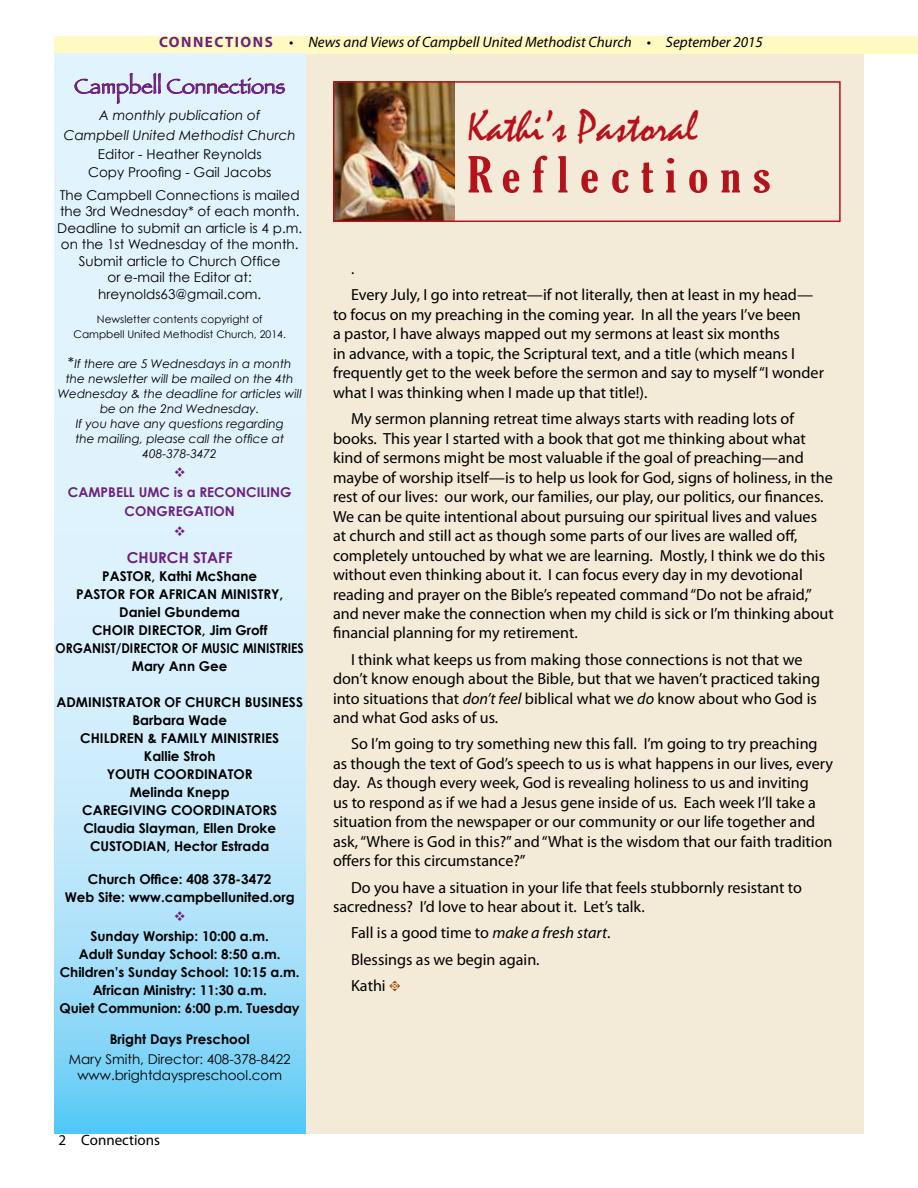
<style>
.page{position:relative;width:918px;height:1188px;background:#fff}
.page>*{position:absolute;margin:0;border:0;box-sizing:border-box;transform-origin:0 0}
.t1{font:extra-condensed 48px "Gloucester";letter-spacing:.2em;color:#b5121b;scale:1.25 1}
.t2{font:45px "Mistral";color:#b5121b}
.t3{font:21px "Papyrus";color:#6c217f}
.t4{font:16.2px/19.5px "Myriad Pro";color:#000}
.t5{font:15.75px "Myriad Pro";color:#000}
.t6{font:italic 15px "Myriad Pro";color:#000}
.t7{font:15px "Myriad Pro";color:#000}
.t8{font:700 15px "Century Gothic";color:#6c217f}
.t9{font:700 13.5px/18px "Century Gothic";color:#000;text-align:center}
.t10{font:13.5px/16.5px "Century Gothic";color:#000;text-align:center}
.t11{font:italic 13.5px/19.5px "Century Gothic";color:#000;text-align:center}
.t12{font:700 13.5px/19.5px "Century Gothic";color:#6c217f;text-align:center}
.t13{font:italic 12px/15px "Century Gothic";color:#000;text-align:center}
.t14{font:10.5px/15px "Century Gothic";color:#000;text-align:center}
.s1{font-weight:700;font-style:normal;color:#6c217f}
.s2{font-style:normal;font-size:15px}
.s3{font-style:italic}
.s4{font-family:"Type Embellishments One Let Plain";font-size:15px;color:#994708}
</style>
<div class="page">
<div style="left:55px;top:36px;width:863px;height:18px;background:#fffac2"></div>
<div style="left:306px;top:54px;width:558px;height:1080px;background:#f3ead7"></div>
<svg style="left:54px;top:54px;width:251px;height:1080px;background:#c8ebfb"></svg>
<svg style="left:75px;top:73px;width:86px;height:31px;background:#c9c9e3"></svg>
<svg style="left:167px;top:78px;width:118px;height:18px;background:#bfb8d9"></svg>
<img style="left:336px;top:84px;width:118px;height:135px">
<div style="left:333px;top:81px;width:508px;height:141px;border:2px solid #b5121b"></div>
<svg style="left:175px;top:467px;width:10px;height:10px"></svg>
<svg style="left:175px;top:526px;width:10px;height:10px"></svg>
<svg style="left:175px;top:911px;width:10px;height:10px"></svg>
<p class="t6" style="left:159px;top:33px;width:605px"><span class="s1">CONNECTIONS</span> • News and Views of Campbell United Methodist Church • September 2015</p>
<p class="t3" style="left:74px;top:74px;width:213px">Campbell Connections</p>
<p class="t11" style="left:64px;top:105px;width:234px">A monthly publication of<br>Campbell United Methodist Church</p>
<p class="t10" style="left:88px;top:145px;width:185px;line-height:18px">Editor - Heather Reynolds<br>Copy Proofing - Gail Jacobs</p>
<p class="t10" style="left:57px;top:186px;width:246px">The Campbell Connections is mailed the 3rd Wednesday* of each month.<br>Deadline to submit an article is 4 p.m. on the 1st Wednesday of the month.<br>Submit article to Church Office<br>or e-mail the Editor at: hreynolds63@gmail.com.</p>
<p class="t14" style="left:74px;top:311px;width:214px">Newsletter contents copyright of<br>Campbell United Methodist Church, 2014.</p>
<p class="t13" style="left:58px;top:356px;width:246px"><span class="s2">*</span>If there are 5 Wednesdays in a month the newsletter will be mailed on the 4th<br>Wednesday &amp; the deadline for articles will be on the 2nd Wednesday.<br>If you have any questions regarding<br>the mailing, please call the office at<br>408-378-3472</p>
<p class="t12" style="left:68px;top:482px;width:225px">CAMPBELL UMC is a RECONCILING<br>CONGREGATION</p>
<p class="t8" style="left:127px;top:548px;width:107px">CHURCH STAFF</p>
<p class="t9" style="left:56px;top:566px;width:250px">PASTOR, Kathi McShane<br>PASTOR FOR AFRICAN MINISTRY,<br>Daniel Gbundema<br>CHOIR DIRECTOR, Jim Groff<br>ORGANIST/DIRECTOR OF MUSIC MINISTRIES<br>Mary Ann Gee</p>
<p class="t9" style="left:56px;top:692px;width:248px">ADMINISTRATOR OF CHURCH BUSINESS<br>Barbara Wade<br>CHILDREN &amp; FAMILY MINISTRIES<br>Kallie Stroh<br>YOUTH COORDINATOR<br>Melinda Knepp<br>CAREGIVING COORDINATORS<br>Claudia Slayman, Ellen Droke<br>CUSTODIAN, Hector Estrada</p>
<p class="t9" style="left:65px;top:869px;width:232px">Church Office: 408 378-3472<br>Web Site: www.campbellunited.org</p>
<p class="t9" style="left:60px;top:926px;width:242px">Sunday Worship: 10:00 a.m.<br>Adult Sunday School: 8:50 a.m.<br>Children’s Sunday School: 10:15 a.m.<br>African Ministry: 11:30 a.m.<br>Quiet Communion: 6:00 p.m. Tuesday</p>
<p class="t9" style="left:110px;top:1030px;width:141px">Bright Days Preschool</p>
<p class="t10" style="left:69px;top:1050px;width:224px">Mary Smith, Director: 408-378-8422 www.brightdayspreschool.com</p>
<h2 class="t2" style="left:468px;top:102px;width:232px">Kathi’s Pastoral</h2>
<h1 class="t1" style="left:468px;top:147px;width:244px">Reflections</h1>
<p class="t5" style="left:351px;top:259px;width:5px">.</p>
<p class="t4" style="left:333px;top:285px;width:492px;text-indent:18px">Every July, I go into retreat—if not literally, then at least in my head— to focus on my preaching in the coming year. In all the years I’ve been<br>a pastor, I have always mapped out my sermons at least six months<br>in advance, with a topic, the Scriptural text, and a title (which means I frequently get to the week before the sermon and say to myself “I wonder what I was thinking when I made up that title!).</p>
<p class="t4" style="left:333px;top:409px;width:502px;text-indent:18px">My sermon planning retreat time always starts with reading lots of books. This year I started with a book that got me thinking about what kind of sermons might be most valuable if the goal of preaching—and maybe of worship itself—is to help us look for God, signs of holiness, in the rest of our lives: our work, our families, our play, our politics, our finances.<br>We can be quite intentional about pursuing our spiritual lives and values at church and still act as though some parts of our lives are walled off, completely untouched by what we are learning. Mostly, I think we do this without even thinking about it. I can focus every day in my devotional reading and prayer on the Bible’s repeated command “Do not be afraid,” and never make the connection when my child is sick or I’m thinking about financial planning for my retirement.</p>
<p class="t4" style="left:333px;top:649px;width:489px;text-indent:18px">I think what keeps us from making those connections is not that we don’t know enough about the Bible, but that we haven’t practiced taking into situations that <span class="s3">don’t feel</span> biblical what we <span class="s3">do</span> know about who God is and what God asks of us.</p>
<p class="t4" style="left:333px;top:734px;width:502px;text-indent:18px">So I’m going to try something new this fall. I’m going to try preaching as though the text of God’s speech to us is what happens in our lives, every day. As though every week, God is revealing holiness to us and inviting<br>us to respond as if we had a Jesus gene inside of us. Each week I’ll take a situation from the newspaper or our community or our life together and ask, “Where is God in this?” and “What is the wisdom that our faith tradition offers for this circumstance?”</p>
<p class="t4" style="left:333px;top:877px;width:471px;text-indent:18px">Do you have a situation in your life that feels stubbornly resistant to sacredness? I’d love to hear about it. Let’s talk.</p>
<p class="t4" style="left:351px;top:920px;width:261px;line-height:26.4px">Fall is a good time to <span class="s3">make a fresh start</span>.<br>Blessings as we begin again.<br>Kathi <span class="s4">t</span></p>
<p class="t7" style="left:59px;top:1131px;width:103px">2 Connections</p>
</div>
